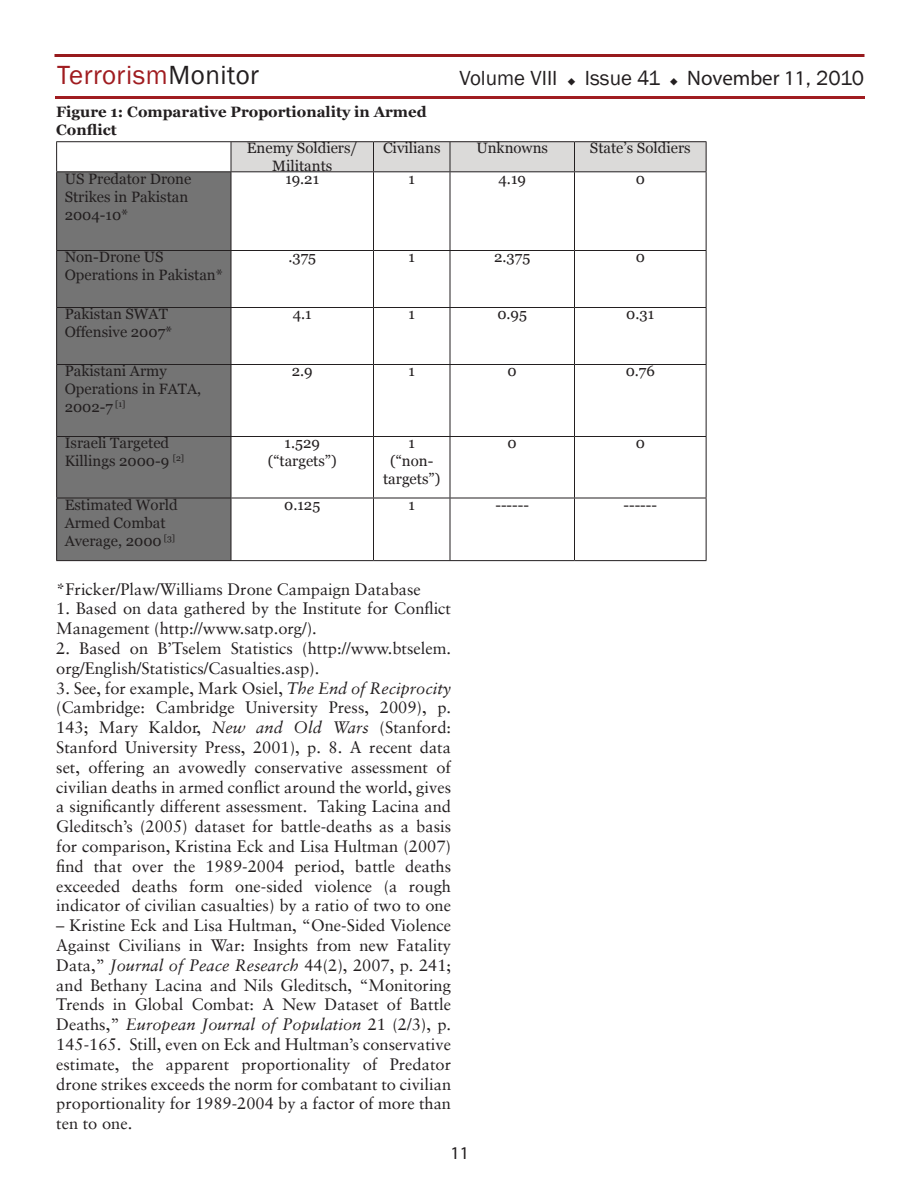
<style>
.page{position:relative;width:918px;height:1188px;background:#fff}
.page>*{position:absolute;margin:0;border:0;box-sizing:border-box;transform-origin:0 0}
.t1{font:27px "Franklin Gothic";color:#a01c20}
.t2{font:21px "Franklin Gothic";letter-spacing:-.03em;color:#231f20}
.t3{font:18px "Myriad Pro";color:#231f20}
.t4{font:16.5px/19.8px "Sabon LT";color:#231f20}
.t5{font:15px/18px "Georgia";color:#231f20}
.t6{font:700 15px/18px "Georgia";color:#231f20}
.s1{color:#231f20}
.s2{font-family:"Myriad Pro"}
.s3{font-style:italic}
</style>
<div class="page">
<hr style="left:54px;top:54px;width:810px;height:3px;background:#971a1d">
<hr style="left:55px;top:96px;width:810px;height:3px;background:#a01c20">
<div style="left:57px;top:172px;width:174px;height:388px;background:#747474"></div>
<hr style="left:56px;top:141px;width:175px;height:1px;background:#231f20">
<hr style="left:231px;top:141px;width:143px;height:1px;background:#231f20">
<hr style="left:374px;top:141px;width:76px;height:1px;background:#231f20">
<hr style="left:450px;top:141px;width:124px;height:1px;background:#231f20">
<hr style="left:574px;top:141px;width:132px;height:1px;background:#231f20">
<hr style="left:56px;top:171px;width:175px;height:1px;background:#231f20">
<hr style="left:56px;top:250px;width:175px;height:1px;background:#231f20">
<hr style="left:231px;top:250px;width:143px;height:1px;background:#231f20">
<hr style="left:374px;top:250px;width:76px;height:1px;background:#231f20">
<hr style="left:450px;top:250px;width:124px;height:1px;background:#231f20">
<hr style="left:574px;top:250px;width:132px;height:1px;background:#231f20">
<hr style="left:56px;top:307px;width:175px;height:1px;background:#231f20">
<hr style="left:231px;top:307px;width:143px;height:1px;background:#231f20">
<hr style="left:374px;top:307px;width:76px;height:1px;background:#231f20">
<hr style="left:450px;top:307px;width:124px;height:1px;background:#231f20">
<hr style="left:574px;top:307px;width:132px;height:1px;background:#231f20">
<hr style="left:56px;top:364px;width:175px;height:1px;background:#231f20">
<hr style="left:231px;top:364px;width:143px;height:1px;background:#231f20">
<hr style="left:374px;top:364px;width:76px;height:1px;background:#231f20">
<hr style="left:450px;top:364px;width:124px;height:1px;background:#231f20">
<hr style="left:574px;top:364px;width:132px;height:1px;background:#231f20">
<hr style="left:56px;top:436px;width:175px;height:1px;background:#231f20">
<hr style="left:231px;top:436px;width:143px;height:1px;background:#231f20">
<hr style="left:374px;top:436px;width:76px;height:1px;background:#231f20">
<hr style="left:450px;top:436px;width:124px;height:1px;background:#231f20">
<hr style="left:574px;top:436px;width:132px;height:1px;background:#231f20">
<hr style="left:56px;top:498px;width:175px;height:1px;background:#231f20">
<hr style="left:231px;top:498px;width:143px;height:1px;background:#231f20">
<hr style="left:374px;top:498px;width:76px;height:1px;background:#231f20">
<hr style="left:450px;top:498px;width:124px;height:1px;background:#231f20">
<hr style="left:574px;top:498px;width:132px;height:1px;background:#231f20">
<hr style="left:56px;top:560px;width:175px;height:1px;background:#231f20">
<hr style="left:231px;top:560px;width:143px;height:1px;background:#231f20">
<hr style="left:374px;top:560px;width:76px;height:1px;background:#231f20">
<hr style="left:450px;top:560px;width:124px;height:1px;background:#231f20">
<hr style="left:574px;top:560px;width:132px;height:1px;background:#231f20">
<svg style="left:56px;top:142px;width:1px;height:29px"></svg>
<hr style="left:56px;top:172px;width:1px;height:78px;background:#231f20">
<hr style="left:56px;top:251px;width:1px;height:56px;background:#231f20">
<hr style="left:56px;top:308px;width:1px;height:56px;background:#231f20">
<hr style="left:56px;top:365px;width:1px;height:71px;background:#231f20">
<hr style="left:56px;top:437px;width:1px;height:61px;background:#231f20">
<hr style="left:56px;top:498px;width:1px;height:62px;background:#231f20">
<svg style="left:231px;top:142px;width:476px;height:30px;background:#d3d2d1"></svg>
<hr style="left:231px;top:172px;width:1px;height:78px;background:#231f20">
<hr style="left:373px;top:172px;width:1px;height:78px;background:#231f20">
<hr style="left:450px;top:172px;width:1px;height:78px;background:#231f20">
<hr style="left:574px;top:172px;width:1px;height:78px;background:#231f20">
<hr style="left:706px;top:172px;width:1px;height:78px;background:#231f20">
<hr style="left:231px;top:251px;width:1px;height:56px;background:#231f20">
<hr style="left:373px;top:251px;width:1px;height:56px;background:#231f20">
<hr style="left:450px;top:251px;width:1px;height:56px;background:#231f20">
<hr style="left:574px;top:251px;width:1px;height:56px;background:#231f20">
<hr style="left:706px;top:251px;width:1px;height:56px;background:#231f20">
<hr style="left:231px;top:308px;width:1px;height:56px;background:#231f20">
<hr style="left:373px;top:308px;width:1px;height:56px;background:#231f20">
<hr style="left:450px;top:308px;width:1px;height:56px;background:#231f20">
<hr style="left:574px;top:308px;width:1px;height:56px;background:#231f20">
<hr style="left:706px;top:308px;width:1px;height:56px;background:#231f20">
<hr style="left:231px;top:365px;width:1px;height:71px;background:#231f20">
<hr style="left:373px;top:365px;width:1px;height:71px;background:#231f20">
<hr style="left:450px;top:365px;width:1px;height:71px;background:#231f20">
<hr style="left:574px;top:365px;width:1px;height:71px;background:#231f20">
<hr style="left:706px;top:365px;width:1px;height:71px;background:#231f20">
<hr style="left:231px;top:437px;width:1px;height:61px;background:#231f20">
<hr style="left:373px;top:437px;width:1px;height:61px;background:#231f20">
<hr style="left:450px;top:437px;width:1px;height:61px;background:#231f20">
<hr style="left:574px;top:437px;width:1px;height:61px;background:#231f20">
<hr style="left:706px;top:437px;width:1px;height:61px;background:#231f20">
<hr style="left:231px;top:498px;width:1px;height:62px;background:#231f20">
<hr style="left:373px;top:498px;width:1px;height:62px;background:#231f20">
<hr style="left:450px;top:498px;width:1px;height:62px;background:#231f20">
<hr style="left:574px;top:498px;width:1px;height:62px;background:#231f20">
<hr style="left:706px;top:498px;width:1px;height:62px;background:#231f20">
<h1 class="t1" style="left:57px;top:58px;width:203px">Terrorism<span class="s1">Monitor</span></h1>
<p class="t2" style="left:460px;top:65px;width:79px">Volume VIII</p>
<p class="t2" style="left:567px;top:65px;width:298px">◆ Issue 41 ◆ <span class="s2">November 11</span>, 2010</p>
<p class="t6" style="left:56px;top:103px;width:372px">Figure 1: Comparative Proportionality in Armed<br>Conflict</p>
<p class="t5" style="left:247px;top:140px;width:112px;text-align:center">Enemy Soldiers/<br>Militants</p>
<p class="t5" style="left:383px;top:140px;width:59px">Civilians</p>
<p class="t5" style="left:476px;top:140px;width:73px">Unknowns</p>
<p class="t5" style="left:590px;top:140px;width:102px">State’s Soldiers</p>
<p class="t5" style="left:65px;top:170px;width:128px">US Predator Drone<br>Strikes in Pakistan<br>2004-10*</p>
<p class="t5" style="left:285px;top:170px;width:35px">19.21</p>
<p class="t5" style="left:409px;top:170px;width:8px">1</p>
<p class="t5" style="left:499px;top:170px;width:29px">4.19</p>
<p class="t5" style="left:636px;top:170px;width:11px">0</p>
<p class="t5" style="left:65px;top:248px;width:160px">Non-Drone US<br>Operations in Pakistan*</p>
<p class="t5" style="left:288px;top:248px;width:29px">.375</p>
<p class="t5" style="left:409px;top:248px;width:8px">1</p>
<p class="t5" style="left:494px;top:248px;width:38px">2.375</p>
<p class="t5" style="left:636px;top:248px;width:11px">0</p>
<p class="t5" style="left:65px;top:305px;width:109px">Pakistan SWAT<br>Offensive 2007*</p>
<p class="t5" style="left:293px;top:305px;width:20px">4.1</p>
<p class="t5" style="left:409px;top:305px;width:8px">1</p>
<p class="t5" style="left:497px;top:305px;width:31px">0.95</p>
<p class="t5" style="left:626px;top:305px;width:29px">0.31</p>
<p class="t5" style="left:65px;top:362px;width:138px">Pakistani Army<br>Operations in FATA,<br>2002-7 <sup>[1]</sup></p>
<p class="t5" style="left:292px;top:362px;width:22px">2.9</p>
<p class="t5" style="left:409px;top:362px;width:8px">1</p>
<p class="t5" style="left:508px;top:362px;width:11px">0</p>
<p class="t5" style="left:626px;top:362px;width:31px">0.76</p>
<p class="t5" style="left:65px;top:434px;width:121px">Israeli Targeted<br>Killings 2000-9 <sup>[2]</sup></p>
<p class="t5" style="left:268px;top:434px;width:70px;text-align:center">1.529 (“targets”)</p>
<p class="t5" style="left:383px;top:434px;width:59px;text-align:center">1<br>(“non&shy;targets”)</p>
<p class="t5" style="left:508px;top:434px;width:11px">0</p>
<p class="t5" style="left:636px;top:434px;width:11px">0</p>
<p class="t5" style="left:65px;top:496px;width:115px">Estimated World<br>Armed Combat<br>Average, 2000 <sup>[3]</sup></p>
<p class="t5" style="left:284px;top:496px;width:38px">0.125</p>
<p class="t5" style="left:409px;top:496px;width:8px">1</p>
<p class="t5" style="left:495px;top:496px;width:35px">------</p>
<p class="t5" style="left:623px;top:496px;width:35px">------</p>
<p class="t4" style="left:56px;top:579px;width:366px">*Fricker/Plaw/Williams Drone Campaign Database</p>
<p class="t4" style="left:56px;top:599px;width:396px">1. Based on data gathered by the Institute for Conflict<br>Management (http://www.satp.org/).</p>
<p class="t4" style="left:56px;top:638px;width:396px">2. Based on B’Tselem Statistics (http://www.btselem. org/English/Statistics/Casualties.asp).</p>
<p class="t4" style="left:56px;top:678px;width:396px;text-align:justify">3. See, for example, Mark Osiel, <span class="s3">The End of Reciprocity </span>(Cambridge: Cambridge University Press, 2009), p.<br>143; Mary Kaldor, <span class="s3">New and Old Wars</span> (Stanford:<br>Stanford University Press, 2001), p. 8. A recent data set, offering an avowedly conservative assessment of civilian deaths in armed conflict around the world, gives a significantly different assessment. Taking Lacina and Gleditsch’s (2005) dataset for battle-deaths as a basis for comparison, Kristina Eck and Lisa Hultman (2007) find that over the 1989-2004 period, battle deaths exceeded deaths form one-sided violence (a rough indicator of civilian casualties) by a ratio of two to one</p>
<p class="t4" style="left:56px;top:915px;width:396px;text-align:justify">– Kristine Eck and Lisa Hultman, “One-Sided Violence Against Civilians in War: Insights from new Fatality Data,” <span class="s3">Journal of Peace Research</span> 44(2), 2007, p. 241; and Bethany Lacina and Nils Gleditsch, “Monitoring Trends in Global Combat: A New Dataset of Battle Deaths,” <span class="s3">European Journal of Population</span> 21 (2/3), p.<br>145-165. Still, even on Eck and Hultman’s conservative estimate, the apparent proportionality of Predator drone strikes exceeds the norm for combatant to civilian proportionality for 1989-2004 by a factor of more than ten to one.</p>
<p class="t3" style="left:451px;top:1142px;width:20px">11</p>
</div>
